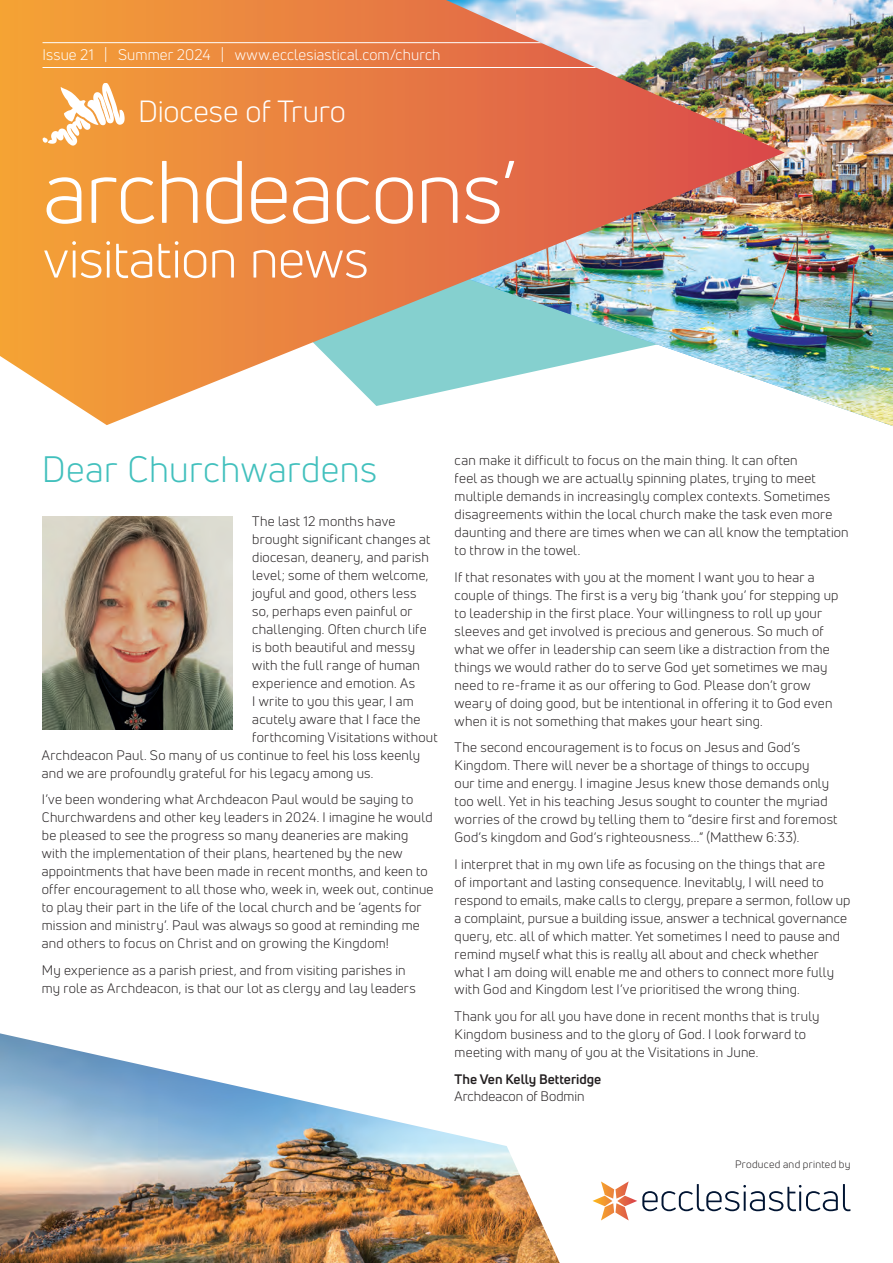
<style>
.page{position:relative;width:893px;height:1263px;background:#fff}
.page>*{position:absolute;margin:0;border:0;box-sizing:border-box;transform-origin:0 0}
._03_Main_Newsletter_Title{font:86.7px "Uni Neue";letter-spacing:-.02em;color:#fff}
._03_Main_Newsletter_Title-2{font:52.5px "Uni Neue";letter-spacing:-.01em;color:#fff}
._07A_Main_Title_Orange{font:36px "Uni Neue";letter-spacing:.01em;color:#42c0bd}
._03_Main_Newsletter_Title-3{font:30px "Uni Neue";letter-spacing:-.005em;color:#fff}
.t1{font:15px "Uni Neue";letter-spacing:.01em;color:#fff}
._08A_Main_Copy{font:13.5px/18px "Uni Neue";letter-spacing:.015em;color:#231f20}
.t2{font:700 13.5px/18px "Uni Neue";color:#231f20}
._08A_Main_Copy-2{font:10.5px "Uni Neue";letter-spacing:.025em;color:#231f20}
.s1{font-weight:400}
</style>
<div class="page">
<img style="left:785px;top:0;width:108px;height:426px">
<img style="left:0;top:0;width:785px;height:425px">
<hr style="left:43px;top:42px;width:742px;height:1px;background:#fff">
<hr style="left:43px;top:67px;width:742px;height:1px;background:#fff">
<svg style="left:60px;top:83px;width:53px;height:42px"></svg>
<svg style="left:592px;top:1181px;width:258px;height:39px"></svg>
<img style="left:0;top:1033px;width:560px;height:230px">
<img style="left:43px;top:517px;width:189px;height:212px">
<p class="t1" style="left:43px;top:46px;width:400px">Issue 21 | Summer 2024 | www.ecclesiastical.com/church</p>
<p class="_03_Main_Newsletter_Title-3" style="left:138px;top:93px;width:209px">Diocese of Truro</p>
<p class="_03_Main_Newsletter_Title" style="left:43px;top:140px;width:475px">archdeacons’</p>
<p class="_03_Main_Newsletter_Title-2" style="left:43px;top:227px;width:327px">visitation news</p>
<p class="_07A_Main_Title_Orange" style="left:42px;top:448px;width:337px">Dear Churchwardens</p>
<p class="_08A_Main_Copy" style="left:252px;top:512px;width:145px">The last 12 months have</p>
<p class="_08A_Main_Copy" style="left:252px;top:530px;width:180px">brought significant changes at</p>
<p class="_08A_Main_Copy" style="left:252px;top:548px;width:178px">diocesan, deanery, and parish</p>
<p class="_08A_Main_Copy" style="left:252px;top:566px;width:178px">level; some of them welcome,</p>
<p class="_08A_Main_Copy" style="left:252px;top:584px;width:166px">joyful and good, others less</p>
<p class="_08A_Main_Copy" style="left:252px;top:602px;width:162px">so, perhaps even painful or</p>
<p class="_08A_Main_Copy" style="left:252px;top:620px;width:176px">challenging. Often church life</p>
<p class="_08A_Main_Copy" style="left:252px;top:638px;width:164px">is both beautiful and messy</p>
<p class="_08A_Main_Copy" style="left:252px;top:656px;width:169px">with the full range of human</p>
<p class="_08A_Main_Copy" style="left:252px;top:674px;width:164px">experience and emotion. As</p>
<p class="_08A_Main_Copy" style="left:252px;top:692px;width:163px">I write to you this year, I am</p>
<p class="_08A_Main_Copy" style="left:252px;top:710px;width:170px">acutely aware that I face the</p>
<p class="_08A_Main_Copy" style="left:252px;top:728px;width:187px">forthcoming Visitations without</p>
<p class="_08A_Main_Copy" style="left:42px;top:746px;width:380px">Archdeacon Paul. So many of us continue to feel his loss keenly</p>
<p class="_08A_Main_Copy" style="left:42px;top:764px;width:333px">and we are profoundly grateful for his legacy among us.</p>
<p class="_08A_Main_Copy" style="left:42px;top:790px;width:393px">I’ve been wondering what Archdeacon Paul would be saying to Churchwardens and other key leaders in 2024. I imagine he would be pleased to see the progress so many deaneries are making with the implementation of their plans, heartened by the new appointments that have been made in recent months, and keen to offer encouragement to all those who, week in, week out, continue to play their part in the life of the local church and be ‘agents for mission and ministry’. Paul was always so good at reminding me and others to focus on Christ and on growing the Kingdom!</p>
<p class="_08A_Main_Copy" style="left:42px;top:961px;width:375px">My experience as a parish priest, and from visiting parishes in my role as Archdeacon, is that our lot as clergy and lay leaders</p>
<p class="_08A_Main_Copy" style="left:455px;top:451px;width:396px">can make it difficult to focus on the main thing. It can often<br>feel as though we are actually spinning plates, trying to meet multiple demands in increasingly complex contexts. Sometimes disagreements within the local church make the task even more daunting and there are times when we can all know the temptation to throw in the towel.</p>
<p class="_08A_Main_Copy" style="left:455px;top:568px;width:385px">If that resonates with you at the moment I want you to hear a couple of things. The first is a very big ‘thank you’ for stepping up to leadership in the first place. Your willingness to roll up your sleeves and get involved is precious and generous. So much of what we offer in leadership can seem like a distraction from the things we would rather do to serve God yet sometimes we may need to re-frame it as our offering to God. Please don’t grow weary of doing good, but be intentional in offering it to God even when it is not something that makes your heart sing.</p>
<p class="_08A_Main_Copy" style="left:455px;top:738px;width:384px">The second encouragement is to focus on Jesus and God’s Kingdom. There will never be a shortage of things to occupy<br>our time and energy. I imagine Jesus knew those demands only too well. Yet in his teaching Jesus sought to counter the myriad worries of the crowd by telling them to “desire first and foremost God’s kingdom and God’s righteousness...” (Matthew 6:33).</p>
<p class="_08A_Main_Copy" style="left:455px;top:855px;width:397px">I interpret that in my own life as focusing on the things that are<br>of important and lasting consequence. Inevitably, I will need to respond to emails, make calls to clergy, prepare a sermon, follow up a complaint, pursue a building issue, answer a technical governance query, etc. all of which matter. Yet sometimes I need to pause and remind myself what this is really all about and check whether what I am doing will enable me and others to connect more fully with God and Kingdom lest I’ve prioritised the wrong thing.</p>
<p class="_08A_Main_Copy" style="left:455px;top:1007px;width:366px">Thank you for all you have done in recent months that is truly<br>Kingdom business and to the glory of God. I look forward to meeting with many of you at the Visitations in June.</p>
<p class="t2" style="left:455px;top:1069px;width:148px">The Ven Kelly Betteridge<br><span class="s1">Archdeacon of Bodmin</span></p>
<p class="_08A_Main_Copy-2" style="left:735px;top:1158px;width:117px">Produced and printed by</p>
</div>
